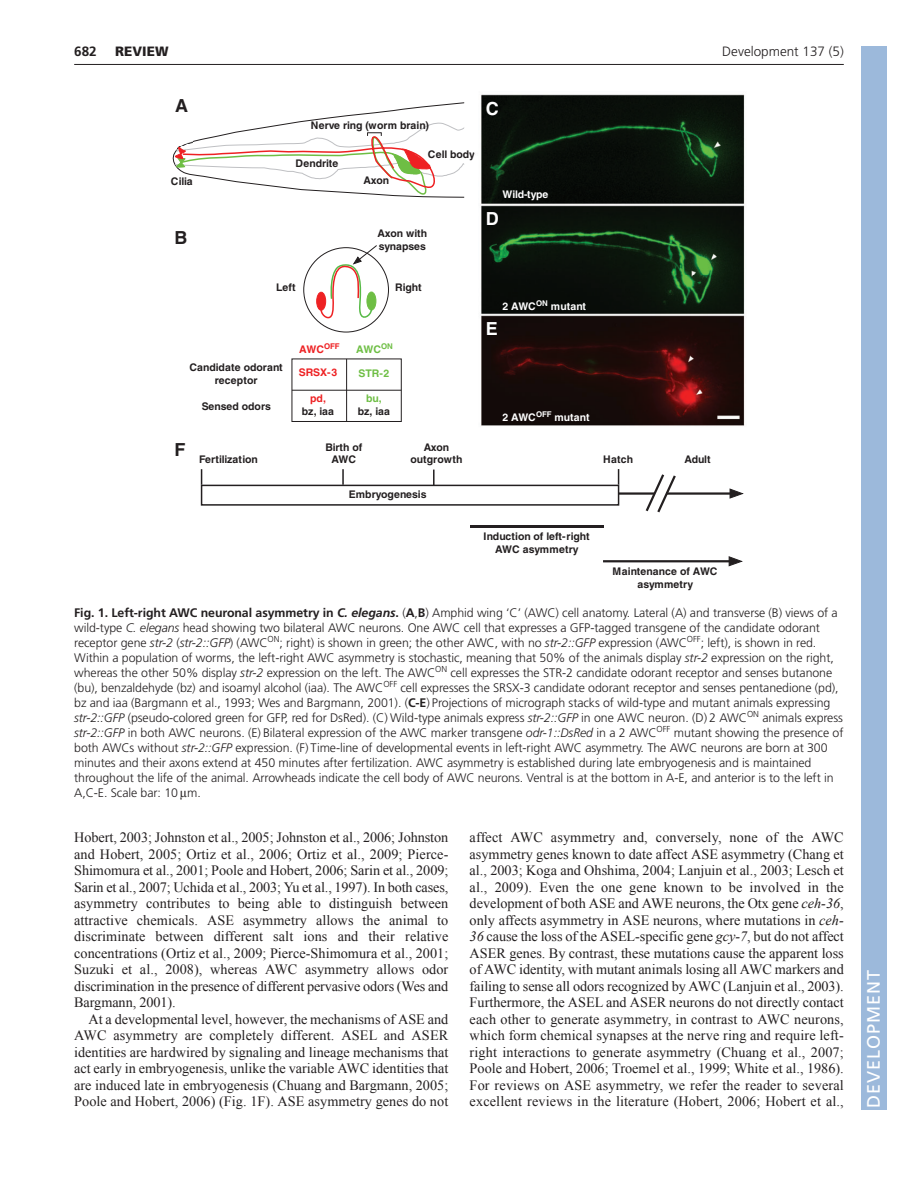
<style>
.page{position:relative;width:918px;height:1188px;background:#fff}
.page>*{position:absolute;margin:0;border:0;box-sizing:border-box;transform-origin:0 0}
.t1{font:18px "Frutiger LT Std";letter-spacing:.055em;color:#fff}
.t2{font:700 18px "Helvetica";color:#231f20}
.t3{font:700 18px "Helvetica";color:#fff}
.t4{font:14.25px/16.5px "Times New Roman";letter-spacing:.005em;color:#231f20;text-align:justify}
.t5{font:300 13.5px "Frutiger LT Std";color:#231f20}
.t6{font:900 13.5px "Frutiger LT Std";color:#231f20}
.t7{font:700 13.5px "Frutiger LT Std";color:#231f20}
.t8{font:300 12.3px/15px "Frutiger LT Std";letter-spacing:-.005em;color:#231f20}
.t9{font:700 10.5px/12.9px "Helvetica";color:#231f20;text-align:center}
.t10{font:700 10.5px "Helvetica";color:#fff}
.t11{font:700 10.5px/12.9px "Helvetica";letter-spacing:-.02em;color:#231f20}
.t12{font:700 10.5px "Helvetica";letter-spacing:-.01em;color:#ee2123}
.t13{font:700 10.5px "Helvetica";color:#6ebe44}
.s1{font-weight:700}
.s2{font-weight:700;font-style:italic}
.s3{font-style:italic}
</style>
<div class="page">
<hr style="left:74px;top:64px;width:770px;height:1px;background:#231f20">
<div style="left:317px;top:292px;width:9px;height:18px;background:#ee2123;border-radius:50%"></div>
<div style="left:316px;top:292px;width:10px;height:19px;border:1px solid #ee2123;border-radius:50%"></div>
<svg style="left:320px;top:245px;width:57px;height:77px"></svg>
<img style="left:481px;top:94px;width:264px;height:332px">
<div style="left:201px;top:485px;width:418px;height:21px;border:2px solid #231f20"></div>
<svg style="left:201px;top:469px;width:1px;height:16px"></svg>
<svg style="left:342px;top:469px;width:2px;height:16px"></svg>
<svg style="left:433px;top:470px;width:2px;height:15px"></svg>
<svg style="left:618px;top:469px;width:1px;height:16px"></svg>
<hr style="left:618px;top:492px;width:114px;height:3px;background:#231f20">
<svg style="left:729px;top:488px;width:14px;height:11px"></svg>
<svg style="left:644px;top:474px;width:34px;height:39px"></svg>
<hr style="left:470px;top:525px;width:133px;height:2px;background:#231f20">
<hr style="left:603px;top:560px;width:128px;height:2px;background:#231f20">
<svg style="left:728px;top:556px;width:14px;height:10px"></svg>
<hr style="left:346px;top:359px;width:1px;height:62px;background:#231f20">
<hr style="left:292px;top:390px;width:109px;height:1px;background:#231f20">
<div style="left:292px;top:359px;width:110px;height:63px;border:1px solid #231f20"></div>
<svg style="left:172px;top:94px;width:336px;height:133px"></svg>
<div style="left:861px;top:46px;width:25px;height:1064px;background:#9cb9db"></div>
<p class="t7" style="left:74px;top:46px;width:24px">682</p>
<p class="t6" style="left:115px;top:46px;width:55px">REVIEW</p>
<p class="t5" style="left:722px;top:46px;width:123px">Development 137 (5)</p>
<p class="t2" style="left:175px;top:99px;width:14px">A</p>
<p class="t9" style="left:171px;top:176px;width:23px">Cilia</p>
<p class="t2" style="left:175px;top:231px;width:14px">B</p>
<p class="t9" style="left:311px;top:120px;width:120px">Nerve ring (worm brain)</p>
<p class="t9" style="left:428px;top:149px;width:49px">Cell body</p>
<p class="t9" style="left:364px;top:174px;width:27px">Axon</p>
<p class="t9" style="left:296px;top:158px;width:44px">Dendrite</p>
<p class="t11" style="left:378px;top:228px;width:51px">Axon with synapses</p>
<p class="t3" style="left:486px;top:102px;width:14px">C</p>
<p class="t10" style="left:502px;top:191px;width:48px">Wild-type</p>
<p class="t3" style="left:486px;top:212px;width:14px">D</p>
<p class="t9" style="left:276px;top:282px;width:21px">Left</p>
<p class="t9" style="left:395px;top:282px;width:28px">Right</p>
<p class="t9" style="left:189px;top:362px;width:95px">Candidate odorant receptor</p>
<p class="t9" style="left:202px;top:400px;width:71px">Sensed odors</p>
<p class="t2" style="left:175px;top:443px;width:12px">F</p>
<p class="t9" style="left:199px;top:454px;width:60px">Fertilization</p>
<p class="t12" style="left:299px;top:345px;width:42px">AWC<sup>OFF</sup></p>
<p class="t13" style="left:356px;top:345px;width:38px">AWC<sup>ON</sup></p>
<p class="t12" style="left:299px;top:369px;width:40px">SRSX-3</p>
<p class="t12" style="left:310px;top:395px;width:17px">pd,</p>
<p class="t9" style="left:302px;top:406px;width:34px">bz, iaa</p>
<p class="t13" style="left:359px;top:369px;width:32px">STR-2</p>
<p class="t13" style="left:366px;top:395px;width:17px">bu,</p>
<p class="t9" style="left:358px;top:406px;width:34px">bz, iaa</p>
<p class="t9" style="left:325px;top:441px;width:38px">Birth of<br>AWC</p>
<p class="t9" style="left:411px;top:441px;width:53px">Axon outgrowth</p>
<p class="t9" style="left:349px;top:489px;width:79px">Embryogenesis</p>
<p class="t10" style="left:502px;top:302px;width:85px">2 AWC<sup>ON</sup> mutant</p>
<p class="t3" style="left:486px;top:322px;width:14px">E</p>
<p class="t10" style="left:502px;top:413px;width:89px">2 AWC<sup>OFF</sup> mutant</p>
<p class="t9" style="left:484px;top:531px;width:107px">Induction of left-right<br>AWC asymmetry</p>
<p class="t9" style="left:603px;top:454px;width:31px">Hatch</p>
<p class="t9" style="left:684px;top:454px;width:28px">Adult</p>
<p class="t9" style="left:612px;top:566px;width:107px">Maintenance of AWC asymmetry</p>
<p class="t8" style="left:74px;top:606px;width:771px"><span class="s1">Fig. 1. Left-right AWC neuronal asymmetry in</span> <span class="s2">C. elegans</span><span class="s1">.</span> (<span class="s1">A</span>,<span class="s1">B</span>) Amphid wing ‘C’ (AWC) cell anatomy. Lateral (A) and transverse (B) views of a wild-type <span class="s3">C. elegans</span> head showing two bilateral AWC neurons. One AWC cell that expresses a GFP-tagged transgene of the candidate odorant receptor gene <span class="s3">str-2</span> (<span class="s3">str-2::GFP</span>) (AWC<sup>ON</sup>; right) is shown in green; the other AWC, with no <span class="s3">str-2::GFP</span> expression (AWC<sup>OFF</sup>; left), is shown in red.<br>Within a population of worms, the left-right AWC asymmetry is stochastic, meaning that 50% of the animals display <span class="s3">str-2</span> expression on the right, whereas the other 50% display <span class="s3">str-2</span> expression on the left. The AWC<sup>ON</sup> cell expresses the STR-2 candidate odorant receptor and senses butanone (bu), benzaldehyde (bz) and isoamyl alcohol (iaa). The AWC<sup>OFF</sup> cell expresses the SRSX-3 candidate odorant receptor and senses pentanedione (pd), bz and iaa (Bargmann et al., 1993; Wes and Bargmann, 2001). (<span class="s1">C-E</span>) Projections of micrograph stacks of wild-type and mutant animals expressing <span class="s3">str-2::GFP</span> (pseudo-colored green for GFP, red for DsRed). (C) Wild-type animals express <span class="s3">str-2::GFP</span> in one AWC neuron. (D) 2 AWC<sup>ON</sup> animals express <span class="s3">str-2::GFP</span> in both AWC neurons. (E) Bilateral expression of the AWC marker transgene <span class="s3">odr-1::DsRed</span> in a 2 AWC<sup>OFF</sup> mutant showing the presence of both AWCs without <span class="s3">str-2::GFP</span> expression. (F) Time-line of developmental events in left-right AWC asymmetry. The AWC neurons are born at 300 minutes and their axons extend at 450 minutes after fertilization. AWC asymmetry is established during late embryogenesis and is maintained throughout the life of the animal. Arrowheads indicate the cell body of AWC neurons. Ventral is at the bottom in A-E, and anterior is to the left in A,C-E. Scale bar: 10 m.</p>
<p class="t4" style="left:74px;top:829px;width:376px">Hobert, 2003; Johnston et al., 2005; Johnston et al., 2006; Johnston and Hobert, 2005; Ortiz et al., 2006; Ortiz et al., 2009; Pierce-Shimomura et al., 2001; Poole and Hobert, 2006; Sarin et al., 2009; Sarin et al., 2007; Uchida et al., 2003; Yu et al., 1997). In both cases, asymmetry contributes to being able to distinguish between attractive chemicals. ASE asymmetry allows the animal to discriminate between different salt ions and their relative concentrations (Ortiz et al., 2009; Pierce-Shimomura et al., 2001; Suzuki et al., 2008), whereas AWC asymmetry allows odor discrimination in the presence of different pervasive odors (Wes and Bargmann, 2001).</p>
<p class="t4" style="left:74px;top:1011px;width:376px;text-indent:14px">At a developmental level, however, the mechanisms of ASE and AWC asymmetry are completely different. ASEL and ASER identities are hardwired by signaling and lineage mechanisms that act early in embryogenesis, unlike the variable AWC identities that are induced late in embryogenesis (Chuang and Bargmann, 2005; Poole and Hobert, 2006) (Fig. 1F). ASE asymmetry genes do not</p>
<p class="t4" style="left:470px;top:829px;width:376px">affect AWC asymmetry and, conversely, none of the AWC asymmetry genes known to date affect ASE asymmetry (Chang et al., 2003; Koga and Ohshima, 2004; Lanjuin et al., 2003; Lesch et al., 2009). Even the one gene known to be involved in the development of both ASE and AWE neurons, the Otx gene <span class="s3">ceh-36</span>, only affects asymmetry in ASE neurons, where mutations in <span class="s3">ceh-36</span> cause the loss of the ASEL-specific gene <span class="s3">gcy-7</span>, but do not affect ASER genes. By contrast, these mutations cause the apparent loss of AWC identity, with mutant animals losing all AWC markers and failing to sense all odors recognized by AWC (Lanjuin et al., 2003).<br>Furthermore, the ASEL and ASER neurons do not directly contact each other to generate asymmetry, in contrast to AWC neurons, which form chemical synapses at the nerve ring and require left&shy;right interactions to generate asymmetry (Chuang et al., 2007; Poole and Hobert, 2006; Troemel et al., 1999; White et al., 1986).<br>For reviews on ASE asymmetry, we refer the reader to several excellent reviews in the literature (Hobert, 2006; Hobert et al.,</p>
<p class="t1" style="left:863px;top:1108px;width:140px;rotate:-90deg">DEVELOPMENT</p>
</div>
